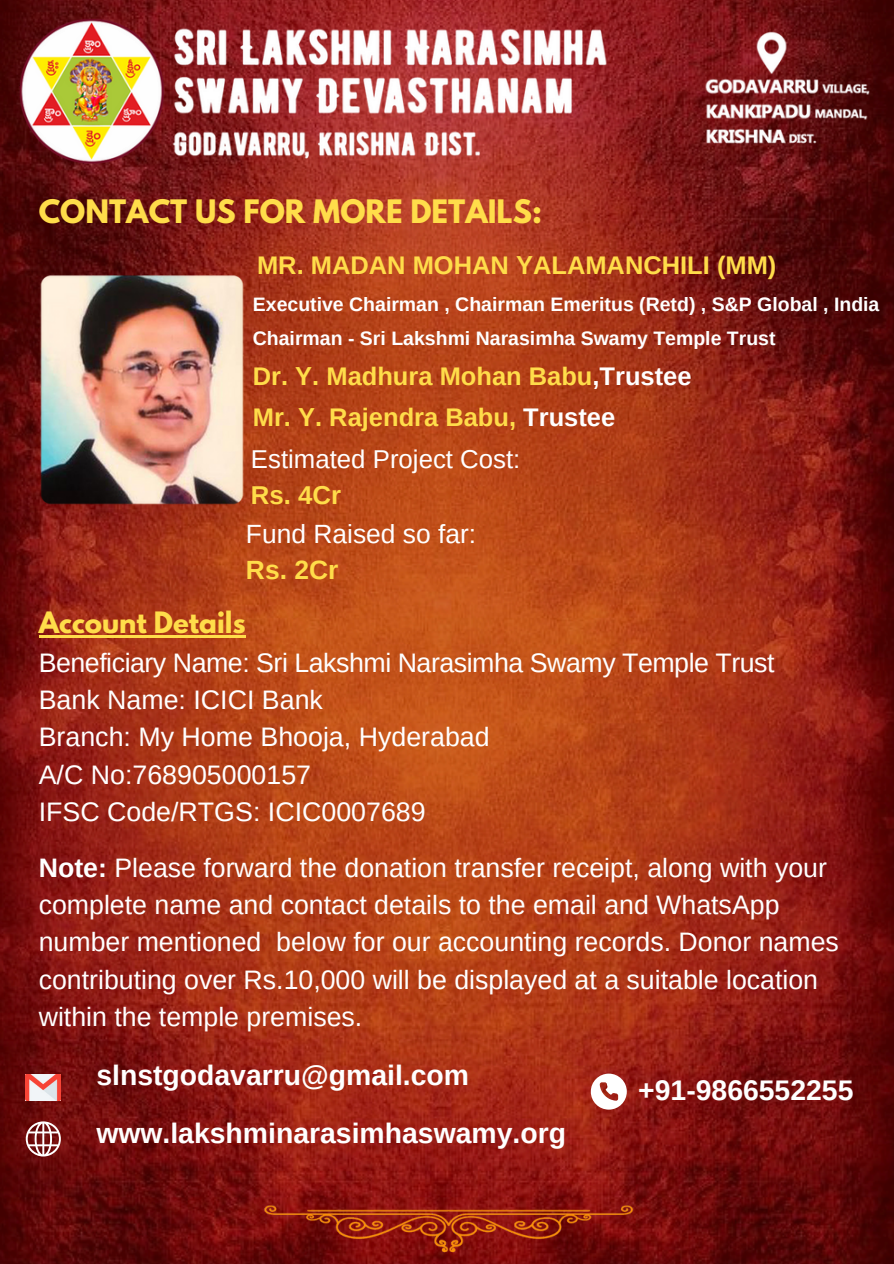
<style>
.page{position:relative;width:894px;height:1264px;background:#fff}
.page>*{position:absolute;margin:0;border:0;box-sizing:border-box;transform-origin:0 0}
.t1{font:700 28.65px "League Spartan";color:#ffdd4a}
.t2{font:700 28.35px/57.3px "Arimo";color:#fff}
.t3{font:26.7px/37.2px "Arimo";color:#fff}
.t4{font:26.4px/36px "Arimo";color:#fff}
.t5{font:700 26.1px "League Spartan";color:#ffdd4a}
.t6{font:25.8px/36px "Arimo";color:#fff}
.t7{font:700 25.5px "Arimo";color:#ffdd4a}
.t8{font:700 19.5px "Arimo";color:#fff}
.s1{color:#fff}
.s2{font-weight:700;color:#ffdd4a}
.s3{font-weight:700}
</style>
<div class="page">
<img style="left:0;top:0;width:893px;height:1263px">
<img style="left:39px;top:272px;width:207px;height:234px">
<img style="left:701px;top:31px;width:170px;height:113px">
<img style="left:26px;top:1074px;width:35px;height:26px">
<svg style="left:590px;top:1073px;width:36px;height:36px"></svg>
<svg style="left:26px;top:1121px;width:35px;height:35px"></svg>
<img style="left:257px;top:1185px;width:385px;height:75px">
<img style="left:17px;top:15px;width:592px;height:152px">
<hr style="left:39px;top:635px;width:206px;height:2px;background:#ffdd4a">
<h3 class="t1" style="left:39px;top:197px;width:504px">CONTACT US FOR MORE DETAILS:</h3>
<p class="t7" style="left:257px;top:251px;width:520px">MR. MADAN MOHAN YALAMANCHILI (MM)</p>
<h3 class="t8" style="left:253px;top:293px;width:628px">Executive Chairman , Chairman Emeritus (Retd) , S&amp;P Global , India</h3>
<p class="t8" style="left:253px;top:327px;width:524px">Chairman - Sri Lakshmi Narasimha Swamy Temple Trust</p>
<h3 class="t7" style="left:253px;top:361px;width:440px">Dr. Y. Madhura Mohan Babu<span class="s1">,Trustee</span></h3>
<p class="t7" style="left:253px;top:402px;width:364px">Mr. Y. Rajendra Babu, <span class="s1">Trustee</span></p>
<h5 class="t6" style="left:251px;top:441px;width:271px">Estimated Project Cost:<br><span class="s2">Rs. 4Cr</span></h5>
<h5 class="t4" style="left:246px;top:516px;width:232px">Fund Raised so far:<br><span class="s2">Rs. 2Cr</span></h5>
<h4 class="t5" style="left:39px;top:609px;width:208px">Account Details</h4>
<h4 class="t3" style="left:39px;top:644px;width:737px">Beneficiary Name: Sri Lakshmi Narasimha Swamy Temple Trust Bank Name: ICICI Bank<br>Branch: My Home Bhooja, Hyderabad<br>A/C No:768905000157<br>IFSC Code/RTGS: ICIC0007689</h4>
<h2 class="t3" style="left:39px;top:849px;width:801px"><span class="s3">Note:</span> Please forward the donation transfer receipt, along with your complete name and contact details to the email and WhatsApp number mentioned below for our accounting records. Donor names contributing over Rs.10,000 will be displayed at a suitable location within the temple premises.</h2>
<h6 class="t2" style="left:96px;top:1046px;width:471px">slnstgodavarru@gmail.com www.lakshminarasimhaswamy.org</h6>
<p class="t2" style="left:638px;top:1061px;width:217px">+91-9866552255</p>
</div>
